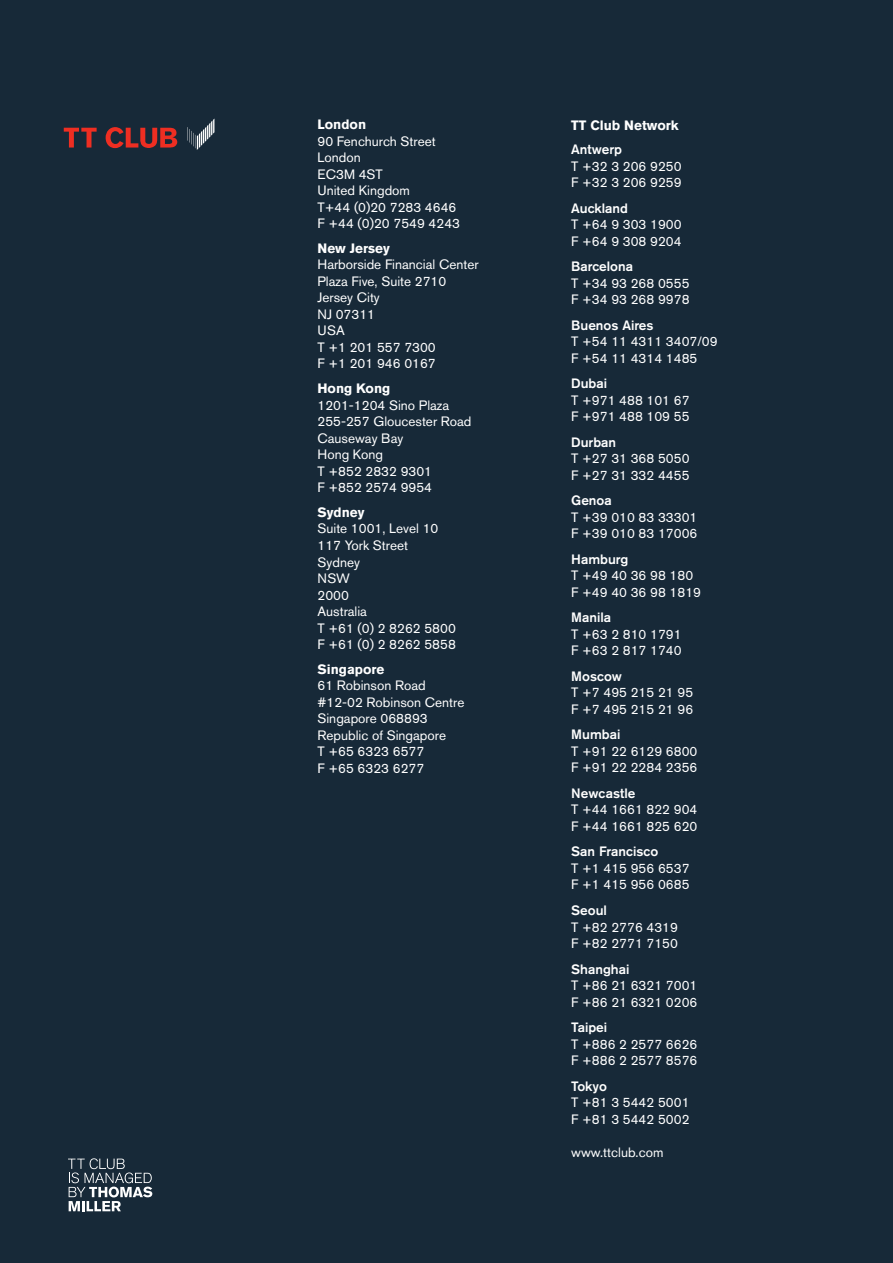
<style>
.page{position:relative;width:893px;height:1263px;background:#172938}
.page>*{position:absolute;margin:0;border:0;box-sizing:border-box;transform-origin:0 0}
.t1{font:13.5px/16.5px "Akzidenz Grotesk BE";color:#fff}
.t2{font:500 13.5px "Akzidenz Grotesk BE";color:#fff}
.t3{font:700 13.5px "Akzidenz Grotesk BE";color:#fff}
</style>
<div class="page">
<svg style="left:64px;top:128px;width:33px;height:20px"></svg>
<svg style="left:106px;top:127px;width:71px;height:21px"></svg>
<svg style="left:187px;top:119px;width:27px;height:31px"></svg>
<svg style="left:68px;top:1158px;width:84px;height:53px"></svg>
<p class="t3" style="left:317px;top:119px;width:50px">London</p>
<p class="t1" style="left:317px;top:134px;width:144px">90 Fenchurch Street<br>London<br>EC3M 4ST<br>United Kingdom<br>T+44 (0)20 7283 4646<br>F +44 (0)20 7549 4243</p>
<p class="t3" style="left:317px;top:243px;width:74px">New Jersey</p>
<p class="t1" style="left:317px;top:258px;width:163px">Harborside Financial Center<br>Plaza Five, Suite 2710<br>Jersey City<br>NJ 07311<br>USA<br>T +1 201 557 7300<br>F +1 201 946 0167</p>
<p class="t3" style="left:317px;top:383px;width:74px">Hong Kong</p>
<p class="t1" style="left:317px;top:398px;width:156px">1201-1204 Sino Plaza<br>255-257 Gloucester Road<br>Causeway Bay<br>Hong Kong<br>T +852 2832 9301<br>F +852 2574 9954</p>
<p class="t3" style="left:317px;top:507px;width:48px">Sydney</p>
<p class="t1" style="left:317px;top:522px;width:140px">Suite 1001, Level 10<br>117 York Street<br>Sydney<br>NSW<br>2000<br>Australia<br>T +61 (0) 2 8262 5800<br>F +61 (0) 2 8262 5858</p>
<p class="t3" style="left:317px;top:664px;width:68px">Singapore</p>
<p class="t1" style="left:317px;top:679px;width:148px">61 Robinson Road #12-02 Robinson Centre<br>Singapore 068893<br>Republic of Singapore<br>T +65 6323 6577<br>F +65 6323 6277</p>
<p class="t3" style="left:571px;top:120px;width:109px">TT Club Network</p>
<p class="t2" style="left:571px;top:145px;width:52px">Antwerp</p>
<p class="t1" style="left:571px;top:159px;width:112px">T +32 3 206 9250<br>F +32 3 206 9259</p>
<p class="t2" style="left:571px;top:203px;width:58px">Auckland</p>
<p class="t1" style="left:571px;top:218px;width:112px">T +64 9 303 1900<br>F +64 9 308 9204</p>
<p class="t2" style="left:571px;top:262px;width:63px">Barcelona</p>
<p class="t1" style="left:571px;top:276px;width:120px">T +34 93 268 0555<br>F +34 93 268 9978</p>
<p class="t2" style="left:571px;top:320px;width:84px">Buenos Aires</p>
<p class="t1" style="left:571px;top:335px;width:148px">T +54 11 4311 3407/09<br>F +54 11 4314 1485</p>
<p class="t2" style="left:571px;top:379px;width:37px">Dubai</p>
<p class="t1" style="left:571px;top:393px;width:120px">T +971 488 101 67<br>F +971 488 109 55</p>
<p class="t2" style="left:571px;top:437px;width:46px">Durban</p>
<p class="t1" style="left:571px;top:452px;width:120px">T +27 31 368 5050<br>F +27 31 332 4455</p>
<p class="t2" style="left:571px;top:496px;width:42px">Genoa</p>
<p class="t1" style="left:571px;top:510px;width:128px">T +39 010 83 33301<br>F +39 010 83 17006</p>
<p class="t2" style="left:571px;top:554px;width:59px">Hamburg</p>
<p class="t1" style="left:571px;top:569px;width:131px">T +49 40 36 98 180<br>F +49 40 36 98 1819</p>
<p class="t2" style="left:571px;top:613px;width:41px">Manila</p>
<p class="t1" style="left:571px;top:627px;width:112px">T +63 2 810 1791<br>F +63 2 817 1740</p>
<p class="t2" style="left:571px;top:671px;width:52px">Moscow</p>
<p class="t1" style="left:571px;top:686px;width:123px">T +7 495 215 21 95<br>F +7 495 215 21 96</p>
<p class="t2" style="left:571px;top:730px;width:51px">Mumbai</p>
<p class="t1" style="left:571px;top:744px;width:128px">T +91 22 6129 6800<br>F +91 22 2284 2356</p>
<p class="t2" style="left:571px;top:788px;width:66px">Newcastle</p>
<p class="t1" style="left:571px;top:803px;width:128px">T +44 1661 822 904<br>F +44 1661 825 620</p>
<p class="t2" style="left:571px;top:847px;width:89px">San Francisco</p>
<p class="t1" style="left:571px;top:861px;width:120px">T +1 415 956 6537<br>F +1 415 956 0685</p>
<p class="t2" style="left:571px;top:905px;width:37px">Seoul</p>
<p class="t1" style="left:571px;top:920px;width:108px">T +82 2776 4319<br>F +82 2771 7150</p>
<p class="t2" style="left:571px;top:964px;width:60px">Shanghai</p>
<p class="t1" style="left:571px;top:978px;width:128px">T +86 21 6321 7001<br>F +86 21 6321 0206</p>
<p class="t2" style="left:571px;top:1022px;width:38px">Taipei</p>
<p class="t1" style="left:571px;top:1037px;width:128px">T +886 2 2577 6626<br>F +886 2 2577 8576</p>
<p class="t2" style="left:571px;top:1081px;width:37px">Tokyo</p>
<p class="t1" style="left:571px;top:1095px;width:120px">T +81 3 5442 5001<br>F +81 3 5442 5002</p>
<p class="t1" style="left:571px;top:1145px;width:94px">www.ttclub.com</p>
</div>
